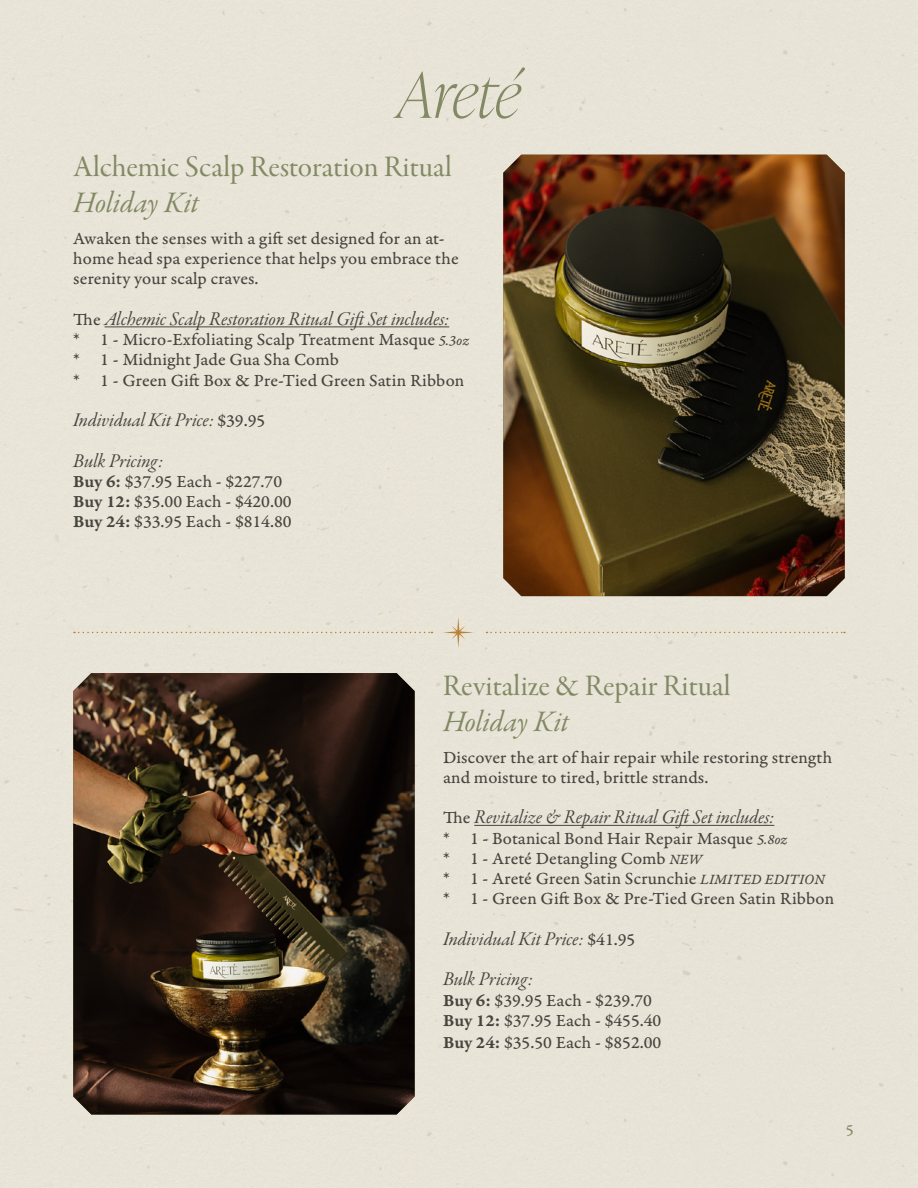
<style>
.page{position:relative;width:918px;height:1188px;background:#e8e4d7}
.page>*{position:absolute;margin:0;border:0;box-sizing:border-box;transform-origin:0 0}
.t1{font:italic 100 63px "Ivy Presto Display";letter-spacing:-.01em;color:#828964}
.t2{font:30px "Garamond Premr Pro Subh";color:#828964}
.t3{font:30px "Garamond Premr Pro It Subh";color:#828964}
.t4{font:19.5px/40.5px "Garamond Premr Pro It Subh";color:#47453f}
.t5{font:18px/20.2px "Garamond Premr Pro Capt";color:#47453f}
.t6{font:16.5px "Garamond Premr Pro Capt";color:#838a64}
.s1{font-family:"Garamond Premr Pro Capt";font-size:18px}
.s2{font-family:"Garamond Premr Pro It Capt";font-size:15px}
.s3{font-family:"Garamond Premr Pro Smbd Capt"}
</style>
<div class="page">
<hr style="left:105px;top:326px;width:344px;height:1px;background:#47453f">
<img style="left:503px;top:155px;width:342px;height:441px">
<hr style="left:474px;top:825px;width:300px;height:1px;background:#47453f">
<img style="left:73px;top:673px;width:342px;height:442px">
<svg style="left:443px;top:617px;width:31px;height:31px"></svg>
<svg style="left:74px;top:632px;width:359px;height:1px"></svg>
<svg style="left:487px;top:632px;width:358px;height:1px"></svg>
<h1 class="t1" style="left:398px;top:50px;width:124px">Areté</h1>
<h2 class="t2" style="left:73px;top:149px;width:380px">Alchemic Scalp Restoration Ritual</h2>
<h2 class="t3" style="left:73px;top:185px;width:127px">Holiday Kit</h2>
<p class="t5" style="left:73px;top:229px;width:387px">Awaken the senses with a gift set designed for an at&shy;home head spa experience that helps you embrace the serenity your scalp craves.</p>
<p class="t4" style="left:73px;top:300px;width:377px"><span class="s1">The</span> Alchemic Scalp Restoration Ritual Gift Set includes:</p>
<p class="t5" style="left:73px;top:330px;width:397px">* 1 - Micro-Exfoliating Scalp Treatment Masque <span class="s2">5.3oz </span>* 1 - Midnight Jade Gua Sha Comb<br>* 1 - Green Gift Box &amp; Pre-Tied Green Satin Ribbon</p>
<p class="t4" style="left:73px;top:401px;width:193px">Individual Kit Price: <span class="s1">$39.95<br></span>Bulk Pricing:</p>
<p class="t5" style="left:73px;top:472px;width:220px"><span class="s3">Buy 6:</span> $37.95 Each - $227.70<br><span class="s3">Buy 12:</span> $35.00 Each - $420.00<br><span class="s3">Buy 24:</span> $33.95 Each - $814.80</p>
<h2 class="t2" style="left:443px;top:668px;width:289px">Revitalize &amp; Repair Ritual</h2>
<h2 class="t3" style="left:443px;top:704px;width:127px">Holiday Kit</h2>
<p class="t5" style="left:443px;top:747px;width:391px">Discover the art of hair repair while restoring strength and moisture to tired, brittle strands.</p>
<p class="t4" style="left:443px;top:798px;width:333px"><span class="s1">The</span> Revitalize &amp; Repair Ritual Gift Set includes:</p>
<p class="t5" style="left:443px;top:828px;width:393px">* 1 - Botanical Bond Hair Repair Masque <span class="s2">5.8oz<br></span>* 1 - Areté Detangling Comb <span class="s2">NEW<br></span>* 1 - Areté Green Satin Scrunchie <span class="s2">LIMITED EDITION </span>* 1 - Green Gift Box &amp; Pre-Tied Green Satin Ribbon</p>
<p class="t4" style="left:443px;top:920px;width:194px">Individual Kit Price: <span class="s1">$41.95<br></span>Bulk Pricing:</p>
<p class="t5" style="left:443px;top:990px;width:220px"><span class="s3">Buy 6:</span> $39.95 Each - $239.70<br><span class="s3">Buy 12:</span> $37.95 Each - $455.40</p>
<p class="t5" style="left:443px;top:1033px;width:220px"><span class="s3">Buy 24:</span> $35.50 Each - $852.00</p>
<p class="t6" style="left:846px;top:1120px;width:10px">5</p>
</div>
